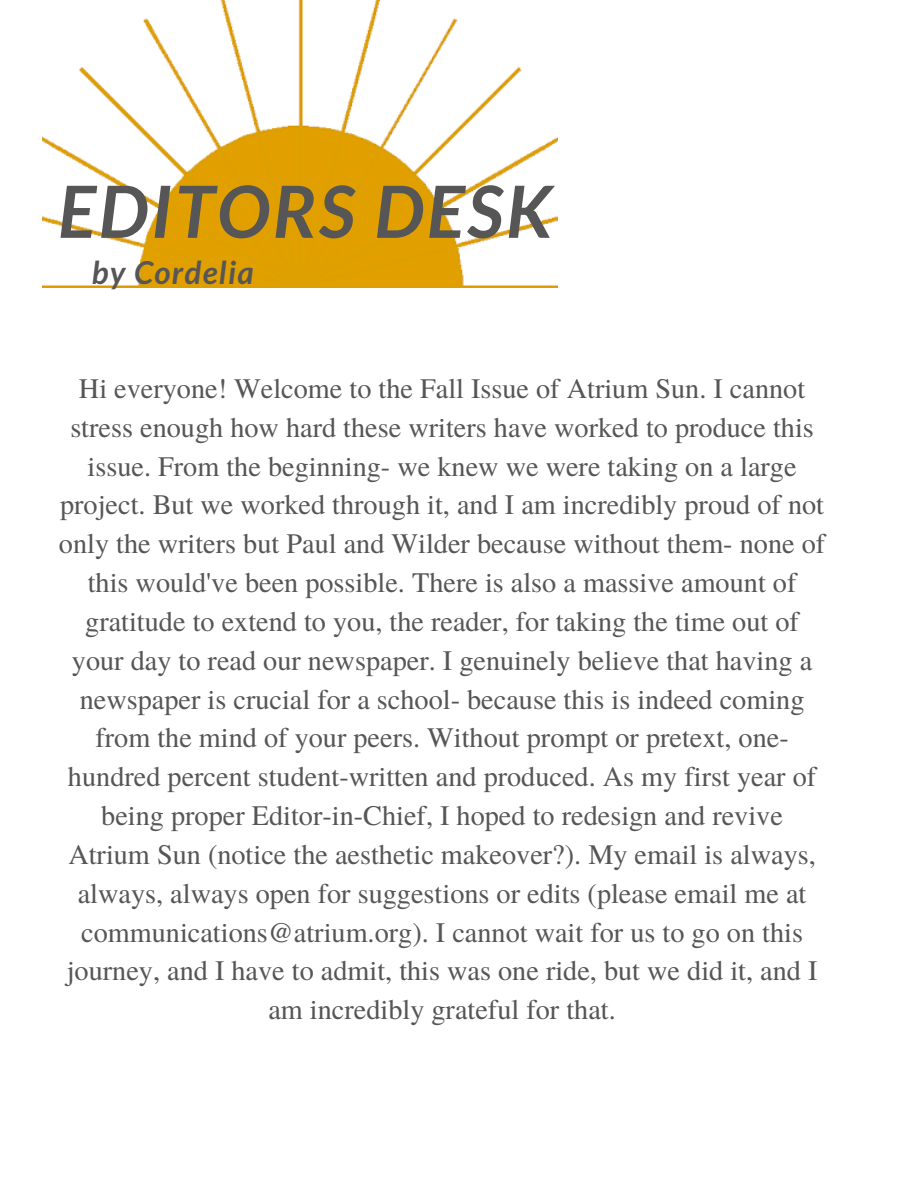
<style>
.page{position:relative;width:918px;height:1188px;background:#fff}
.page>*{position:absolute;margin:0;border:0;box-sizing:border-box;transform-origin:0 0}
.t1{font:italic 700 72px "Lato";letter-spacing:.04em;color:#565656}
.t2{font:italic 700 31.5px "Lato";letter-spacing:.04em;color:#565656}
.t3{font:28.2px/38.8px "Te X Gyre Termes";color:#565656;text-align:center}
</style>
<div class="page">
<img style="left:42px;top:0;width:515px;height:288px">
<h1 class="t1" style="left:58px;top:167px;width:496px">EDITORS DESK</h1>
<p class="t2" style="left:92px;top:253px;width:163px">by Cordelia</p>
<p class="t3" style="left:59px;top:368px;width:768px">Hi everyone! Welcome to the Fall Issue of Atrium Sun. I cannot stress enough how hard these writers have worked to produce this issue. From the beginning- we knew we were taking on a large project. But we worked through it, and I am incredibly proud of not only the writers but Paul and Wilder because without them- none of this would've been possible. There is also a massive amount of gratitude to extend to you, the reader, for taking the time out of your day to read our newspaper. I genuinely believe that having a newspaper is crucial for a school- because this is indeed coming from the mind of your peers. Without prompt or pretext, one&shy;hundred percent student-written and produced. As my first year of being proper Editor-in-Chief, I hoped to redesign and revive Atrium Sun (notice the aesthetic makeover?). My email is always, always, always open for suggestions or edits (please email me at communications@atrium.org). I cannot wait for us to go on this journey, and I have to admit, this was one ride, but we did it, and I am incredibly grateful for that.</p>
</div>
